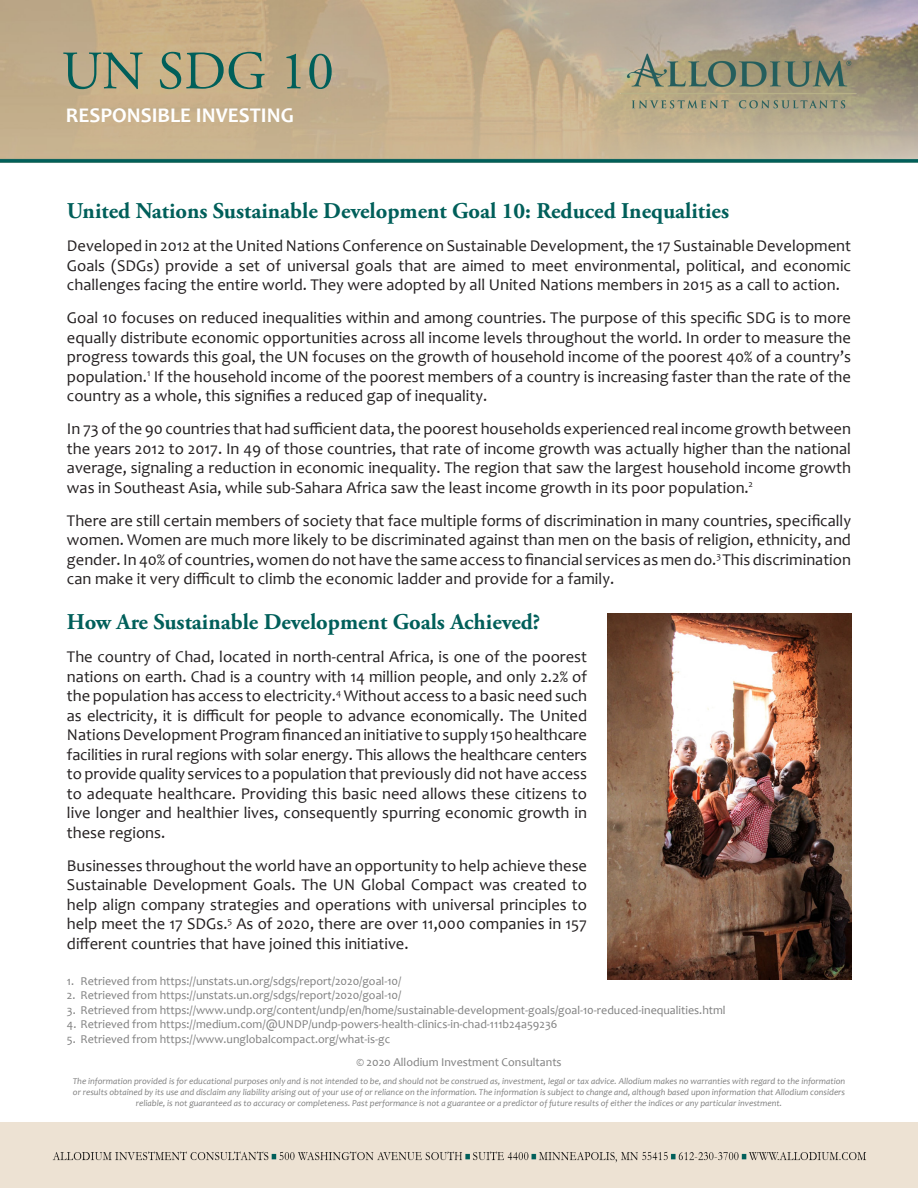
<style>
.page{position:relative;width:918px;height:1188px;background:#fff}
.page>*{position:absolute;margin:0;border:0;box-sizing:border-box;transform-origin:0 0}
.t1{font:54px "Adobe Garamond Pro";color:#005f5a}
.t2{font:700 22.5px "Adobe Garamond Pro";color:#005f5a}
.t3{font:700 21px "Candara";color:#fff}
.t4{font:16.5px/19.5px "Candara";color:#231f20;text-align:justify}
.t5{font:12px "Candara";color:#7f7f7f}
.t6{font:italic 9px/10.8px "Candara";color:#7f7f7f;text-align:center}
</style>
<div class="page">
<img style="left:0;top:0;width:918px;height:163px">
<img style="left:0;top:1122px;width:918px;height:66px">
<img style="left:615px;top:49px;width:249px;height:64px">
<img style="left:607px;top:613px;width:244px;height:366px">
<p class="t1" style="left:62px;top:39px;width:274px">UN SDG 10</p>
<p class="t3" style="left:66px;top:102px;width:229px">RESPONSIBLE INVESTING</p>
<p class="t2" style="left:67px;top:198px;width:664px">United Nations Sustainable Development Goal 10: Reduced Inequalities</p>
<p class="t4" style="left:67px;top:236px;width:786px">Developed in 2012 at the United Nations Conference on Sustainable Development, the 17 Sustainable Development Goals (SDGs) provide a set of universal goals that are aimed to meet environmental, political, and economic challenges facing the entire world. They were adopted by all United Nations members in 2015 as a call to action.</p>
<p class="t4" style="left:67px;top:308px;width:786px">Goal 10 focuses on reduced inequalities within and among countries. The purpose of this specific SDG is to more equally distribute economic opportunities across all income levels throughout the world. In order to measure the progress towards this goal, the UN focuses on the growth of household income of the poorest 40% of a country’s population.<sup>1</sup> If the household income of the poorest members of a country is increasing faster than the rate of the country as a whole, this signifies a reduced gap of inequality.</p>
<p class="t4" style="left:67px;top:419px;width:786px">In 73 of the 90 countries that had sufficient data, the poorest households experienced real income growth between the years 2012 to 2017. In 49 of those countries, that rate of income growth was actually higher than the national average, signaling a reduction in economic inequality. The region that saw the largest household income growth was in Southeast Asia, while sub-Sahara Africa saw the least income growth in its poor population.<sup>2</sup></p>
<p class="t4" style="left:67px;top:511px;width:786px">There are still certain members of society that face multiple forms of discrimination in many countries, specifically women. Women are much more likely to be discriminated against than men on the basis of religion, ethnicity, and gender. In 40% of countries, women do not have the same access to financial services as men do.<sup>3</sup> This discrimination can make it very difficult to climb the economic ladder and provide for a family.</p>
<p class="t2" style="left:67px;top:609px;width:475px">How Are Sustainable Development Goals Achieved?</p>
<p class="t4" style="left:67px;top:647px;width:522px">The country of Chad, located in north-central Africa, is one of the poorest nations on earth. Chad is a country with 14 million people, and only 2.2% of the population has access to electricity.<sup>4</sup> Without access to a basic need such as electricity, it is difficult for people to advance economically. The United Nations Development Program financed an initiative to supply 150 healthcare facilities in rural regions with solar energy. This allows the healthcare centers to provide quality services to a population that previously did not have access to adequate healthcare. Providing this basic need allows these citizens to live longer and healthier lives, consequently spurring economic growth in these regions.</p>
<p class="t4" style="left:67px;top:856px;width:522px">Businesses throughout the world have an opportunity to help achieve these Sustainable Development Goals. The UN Global Compact was created to help align company strategies and operations with universal principles to help meet the 17 SDGs.<sup>5</sup> As of 2020, there are over 11,000 companies in 157 different countries that have joined this initiative.</p>
<p class="t5" style="left:67px;top:974px;width:336px">1. Retrieved from https://unstats.un.org/sdgs/report/2020/goal-10/</p>
<p class="t5" style="left:67px;top:988px;width:336px">2. Retrieved from https://unstats.un.org/sdgs/report/2020/goal-10/</p>
<p class="t5" style="left:67px;top:1002px;width:660px">3. Retrieved from https://www.undp.org/content/undp/en/home/sustainable-development-goals/goal-10-reduced-inequalities.html</p>
<p class="t5" style="left:67px;top:1017px;width:492px">4. Retrieved from https://medium.com/@UNDP/undp-powers-health-clinics-in-chad-111b24a59236</p>
<p class="t5" style="left:67px;top:1031px;width:325px">5. Retrieved from https://www.unglobalcompact.org/what-is-gc</p>
<p class="t5" style="left:356px;top:1054px;width:207px">© 2020 Allodium Investment Consultants</p>
<p class="t6" style="left:73px;top:1076px;width:774px">The information provided is for educational purposes only and is not intended to be, and should not be construed as, investment, legal or tax advice. Allodium makes no warranties with regard to the information or results obtained by its use and disclaim any liability arising out of your use of or reliance on the information. The information is subject to change and, although based upon information that Allodium considers reliable, is not guaranteed as to accuracy or completeness. Past performance is not a guarantee or a predictor of future results of either the indices or any particular investment.</p>
</div>
